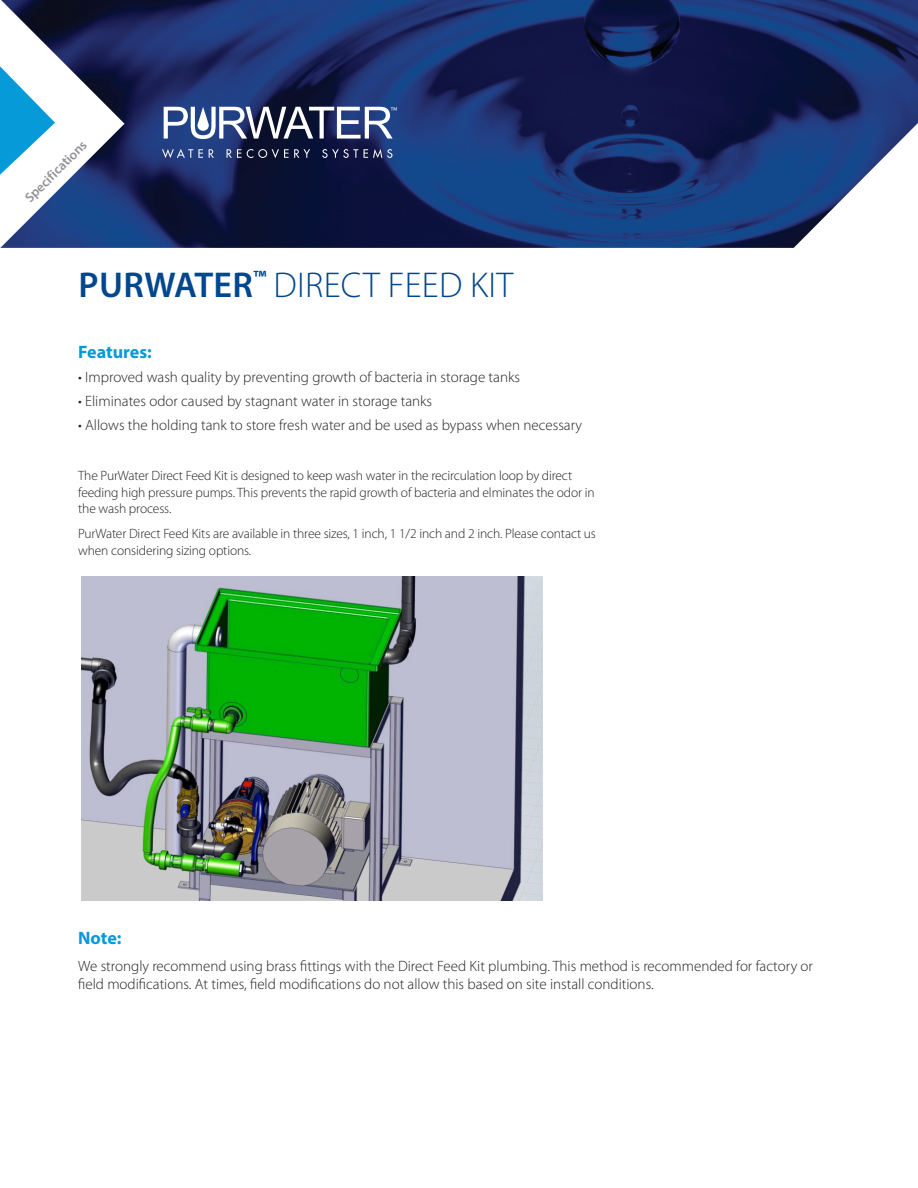
<style>
.page{position:relative;width:918px;height:1188px;background:#fff}
.page>*{position:absolute;margin:0;border:0;box-sizing:border-box;transform-origin:0 0}
.t1{font:300 36px "Myriad Pro";letter-spacing:.01em;color:#01478d}
.Features{font:700 18px "Myriad Pro";color:#069ad9}
.Specs_-_text{font:300 15px/18px "Myriad Pro";color:#231f20}
.Bullet_Points{font:300 15px "Myriad Pro";color:#231f20}
.Specs_-_text-2{font:300 13.5px/16.5px "Myriad Pro";letter-spacing:-.01em;color:#231f20}
.t2{font:600 13.5px "Myriad Pro";color:#919295}
.s1{font-weight:600}
</style>
<div class="page">
<img style="left:125px;top:0;width:793px;height:248px">
<svg style="left:162px;top:149px;width:41px;height:9px"></svg>
<svg style="left:209px;top:149px;width:5px;height:9px"></svg>
<svg style="left:227px;top:149px;width:83px;height:9px"></svg>
<svg style="left:322px;top:149px;width:36px;height:9px"></svg>
<svg style="left:364px;top:149px;width:28px;height:9px"></svg>
<svg style="left:164px;top:107px;width:233px;height:32px"></svg>
<svg style="left:0;top:0;width:125px;height:248px"></svg>
<img style="left:81px;top:577px;width:461px;height:323px">
<p class="t2" style="left:21px;top:194px;width:83px;rotate:-45deg">Specifications</p>
<p class="t1" style="left:79px;top:264px;width:436px"><span class="s1">PURWATER</span><sup>™</sup> DIRECT FEED KIT</p>
<p class="Features" style="left:78px;top:340px;width:75px">Features:</p>
<p class="Bullet_Points" style="left:78px;top:368px;width:443px">• Improved wash quality by preventing growth of bacteria in storage tanks</p>
<p class="Bullet_Points" style="left:78px;top:392px;width:355px">• Eliminates odor caused by stagnant water in storage tanks</p>
<p class="Bullet_Points" style="left:78px;top:416px;width:506px">• Allows the holding tank to store fresh water and be used as bypass when necessary</p>
<p class="Specs_-_text-2" style="left:78px;top:467px;width:518px">The PurWater Direct Feed Kit is designed to keep wash water in the recirculation loop by direct feeding high pressure pumps. This prevents the rapid growth of bacteria and elminates the odor in the wash process.</p>
<p class="Specs_-_text-2" style="left:78px;top:526px;width:519px">PurWater Direct Feed Kits are available in three sizes, 1 inch, 1 1/2 inch and 2 inch. Please contact us when considering sizing options.</p>
<p class="Features" style="left:78px;top:926px;width:45px">Note:</p>
<p class="Specs_-_text" style="left:78px;top:956px;width:736px">We strongly recommend using brass fittings with the Direct Feed Kit plumbing. This method is recommended for factory or field modifications. At times, field modifications do not allow this based on site install conditions.</p>
</div>
